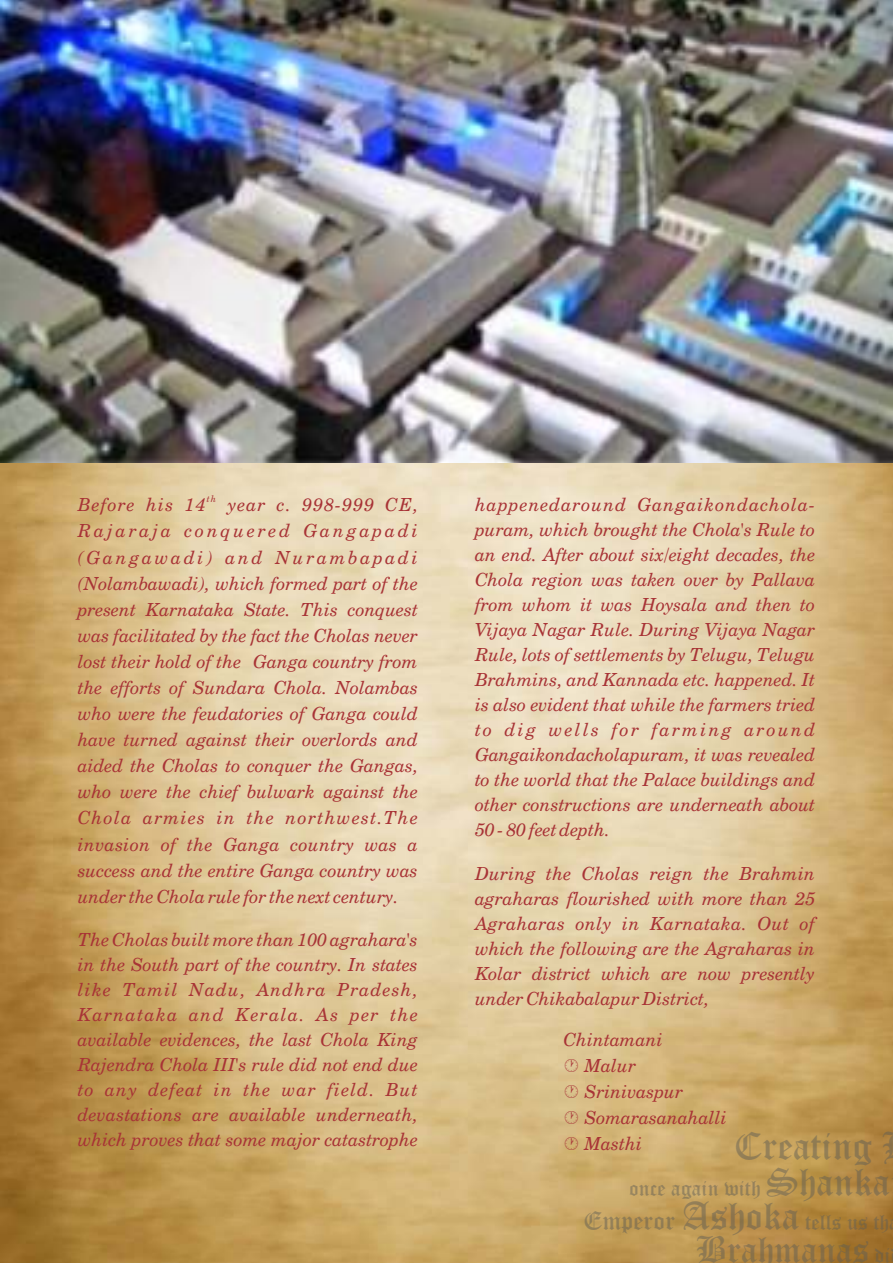
<style>
.page{position:relative;width:893px;height:1263px;background:#fff}
.page>*{position:absolute;margin:0;border:0;box-sizing:border-box;transform-origin:0 0}
.t1{font:39px "Old English Text";color:rgb(97 94 84/.5)}
.t2{font:36.75px "Old English Text";color:rgb(97 94 84/.5)}
.t3{font:21.6px/34.3px "Old English Text";color:rgb(97 94 84/.5);text-align:right}
.t4{font:italic 18px/25px "Century Schlbk Cyrillic BT";color:#a83336;text-align:justify}
.t5{font:italic 9px "Century Schlbk Cyrillic BT";color:#a83336}
.s1{font-size:39px}
.s2{font-size:25.95px}
.s3{font-size:21.6px}
</style>
<div class="page">
<img style="left:0;top:463px;width:893px;height:800px">
<img style="left:0;top:0;width:893px;height:463px">
<p class="t5" style="left:207px;top:495px;width:11px">th</p>
<p class="t4" style="left:78px;top:494px;width:342px;line-height:26.1px">Before his 14 year c. 998-999 CE, Rajaraja conquered Gangapadi (Gangawadi) and Nurambapadi (Nolambawadi), which formed part of the present Karnataka State. This conquest was facilitated by the fact the Cholas never lost their hold of the Ganga country from the efforts of Sundara Chola. Nolambas who were the feudatories of Ganga could have turned against their overlords and aided the Cholas to conquer the Gangas, who were the chief bulwark against the Chola armies in the northwest.The invasion of the Ganga country was a success and the entire Ganga country was under the Chola rule for the next century.</p>
<p class="t4" style="left:78px;top:929px;width:342px">The Cholas built more than 100 agrahara's in the South part of the country. In states like Tamil Nadu, Andhra Pradesh, Karnataka and Kerala. As per the available evidences, the last Chola King Rajendra Chola III's rule did not end due to any defeat in the war field. But devastations are available underneath, which proves that some major catastrophe</p>
<p class="t4" style="left:475px;top:494px;width:342px">happenedaround Gangaikondachola&shy;puram, which brought the Chola's Rule to an end. After about six/eight decades, the Chola region was taken over by Pallava from whom it was Hoysala and then to Vijaya Nagar Rule. During Vijaya Nagar Rule, lots of settlements by Telugu, Telugu Brahmins, and Kannada etc. happened. It is also evident that while the farmers tried to dig wells for farming around Gangaikondacholapuram, it was revealed to the world that the Palace buildings and other constructions are underneath about 50 - 80 feet depth.</p>
<p class="t4" style="left:475px;top:863px;width:342px">During the Cholas reign the Brahmin agraharas flourished with more than 25<br>Agraharas only in Karnataka. Out of which the following are the Agraharas in Kolar district which are now presently under Chikabalapur District,</p>
<p class="t4" style="left:564px;top:1028px;width:101px">Chintamani</p>
<p class="t4" style="left:564px;top:1054px;width:74px">• Malur</p>
<p class="t4" style="left:564px;top:1081px;width:121px">• Srinivaspur</p>
<p class="t4" style="left:564px;top:1107px;width:165px">• Somarasanahalli</p>
<p class="t4" style="left:564px;top:1133px;width:80px">• Masthi</p>
<h1 class="t1" style="left:734px;top:1133px;width:140px">Creating</h1>
<p class="t3" style="left:584px;top:1172px;width:308px">once again with <span class="s1">Shanka<br></span><span class="s2">Emperor</span> <span class="s1">Ashoka</span> tells us th</p>
<h2 class="t2" style="left:696px;top:1238px;width:196px">Brahmanas <span class="s3">di</span></h2>
</div>
